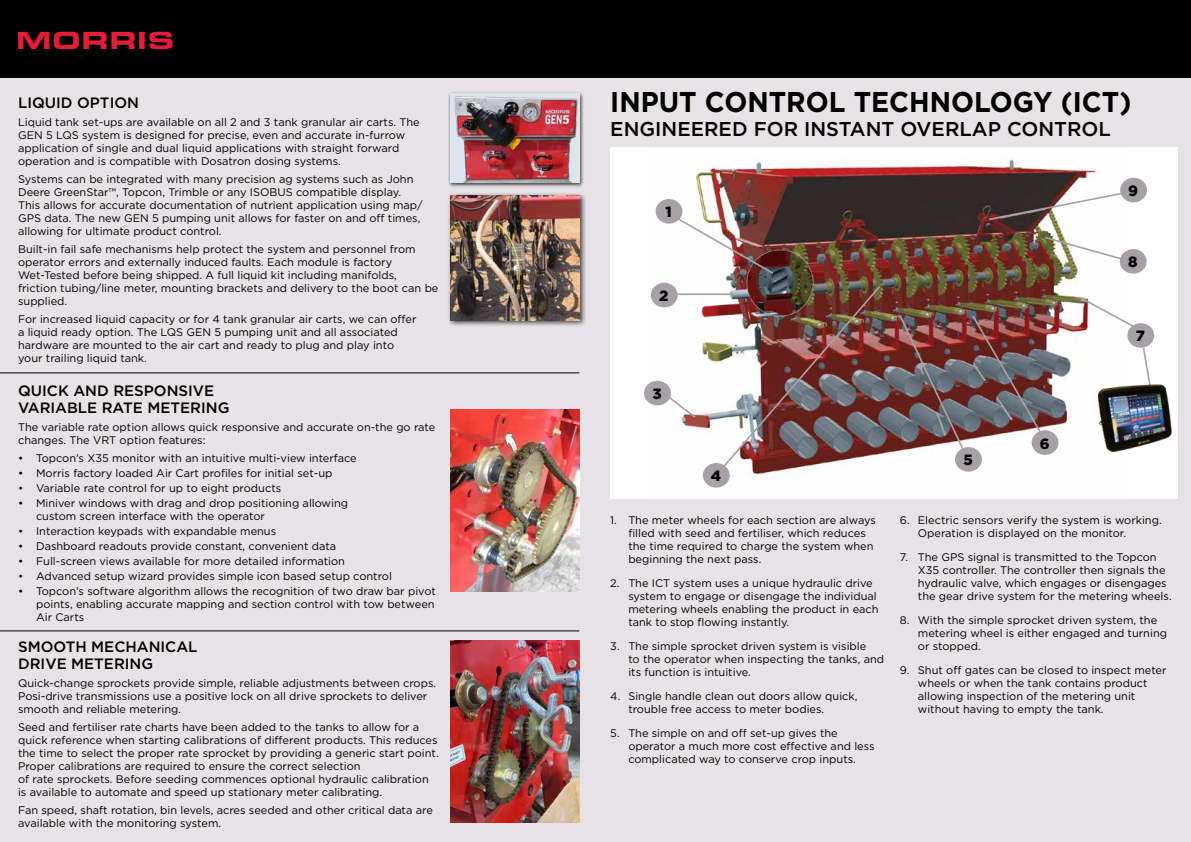
<style>
.page{position:relative;width:1191px;height:842px;background:#e6e2e5}
.page>*{position:absolute;margin:0;border:0;box-sizing:border-box;transform-origin:0 0}
.t1{font:700 28.6px "Gotham";color:#000;scale:.95 1}
.t2{font:900 25.7px "Eurostile Ext";color:#e21d38;scale:1.08 1}
.t3{font:500 20px "Gotham";color:#000}
.t4{font:500 15px/17px "Gotham";color:#000}
.t5{font:900 14.9px "Gotham";color:#000}
.t6{font:11px/13px "Gotham";color:#000}
</style>
<div class="page">
<div style="left:0;top:0;width:1191px;height:77px;background:#000"></div>
<hr style="left:14px;top:58px;width:162px;height:1px;background:#fff">
<hr style="left:137px;top:25px;width:39px;height:1px;background:#fff">
<hr style="left:14px;top:25px;width:39px;height:1px;background:#fff">
<img style="left:450px;top:410px;width:129px;height:181px">
<img style="left:450px;top:640px;width:129px;height:182px">
<div style="left:610px;top:147px;width:567px;height:352px;background:#fff"></div>
<img style="left:650px;top:158px;width:474px;height:329px">
<div style="left:655px;top:199px;width:27px;height:25px;background:#a7a1a7;border-radius:50%"></div>
<img style="left:676px;top:217px;width:99px;height:59px">
<div style="left:651px;top:283px;width:26px;height:24px;background:#a7a1a7;border-radius:50%"></div>
<div style="left:644px;top:381px;width:27px;height:24px;background:#a7a1a7;border-radius:50%"></div>
<div style="left:703px;top:463px;width:26px;height:25px;background:#a7a1a7;border-radius:50%"></div>
<div style="left:955px;top:447px;width:27px;height:25px;background:#a7a1a7;border-radius:50%"></div>
<div style="left:1031px;top:430px;width:27px;height:25px;background:#a7a1a7;border-radius:50%"></div>
<div style="left:1127px;top:323px;width:27px;height:25px;background:#a7a1a7;border-radius:50%"></div>
<div style="left:1119px;top:249px;width:27px;height:25px;background:#a7a1a7;border-radius:50%"></div>
<div style="left:1120px;top:178px;width:27px;height:24px;background:#a7a1a7;border-radius:50%"></div>
<hr style="left:677px;top:293px;width:57px;height:2px;background:#a7a1a7">
<svg style="left:667px;top:395px;width:30px;height:24px"></svg>
<img style="left:721px;top:284px;width:160px;height:185px">
<img style="left:898px;top:314px;width:67px;height:138px">
<img style="left:971px;top:314px;width:72px;height:123px">
<svg style="left:1079px;top:296px;width:56px;height:32px"></svg>
<svg style="left:1141px;top:346px;width:9px;height:35px"></svg>
<img style="left:1091px;top:381px;width:87px;height:74px">
<svg style="left:1043px;top:235px;width:86px;height:28px"></svg>
<svg style="left:987px;top:190px;width:142px;height:31px"></svg>
<hr style="left:0;top:630px;width:579px;height:1px;background:#000">
<hr style="left:0;top:372px;width:579px;height:1px;background:#000">
<div style="left:448px;top:91px;width:136px;height:97px;background:#000;opacity:.75"></div>
<img style="left:450px;top:94px;width:129px;height:89px">
<div style="left:447px;top:192px;width:139px;height:135px;background:#000;opacity:.75"></div>
<img style="left:450px;top:195px;width:129px;height:125px">
<h2 class="t2" style="left:16px;top:21px;width:149px">MORRIS</h2>
<h3 class="t4" style="left:18px;top:94px;width:122px">LIQUID OPTION</h3>
<p class="t6" style="left:18px;top:116px;width:403px">Liquid tank set-ups are available on all 2 and 3 tank granular air carts. The GEN 5 LQS system is designed for precise, even and accurate in-furrow application of single and dual liquid applications with straight forward operation and is compatible with Dosatron dosing systems.</p>
<p class="t6" style="left:18px;top:173px;width:406px">Systems can be integrated with many precision ag systems such as John Deere GreenStar™, Topcon, Trimble or any ISOBUS compatible display.<br>This allows for accurate documentation of nutrient application using map/ GPS data. The new GEN 5 pumping unit allows for faster on and off times, allowing for ultimate product control.</p>
<p class="t6" style="left:18px;top:243px;width:422px">Built-in fail safe mechanisms help protect the system and personnel from operator errors and externally induced faults. Each module is factory Wet-Tested before being shipped. A full liquid kit including manifolds, friction tubing/line meter, mounting brackets and delivery to the boot can be supplied.</p>
<p class="t6" style="left:18px;top:313px;width:400px">For increased liquid capacity or for 4 tank granular air carts, we can offer a liquid ready option. The LQS GEN 5 pumping unit and all associated hardware are mounted to the air cart and ready to plug and play into your trailing liquid tank.</p>
<h3 class="t4" style="left:18px;top:382px;width:213px">QUICK AND RESPONSIVE<br>VARIABLE RATE METERING</h3>
<p class="t6" style="left:18px;top:421px;width:419px">The variable rate option allows quick responsive and accurate on-the go rate changes. The VRT option features:</p>
<p class="t6" style="left:18px;top:452px;width:340px">• Topcon’s X35 monitor with an intuitive multi-view interface</p>
<p class="t6" style="left:18px;top:467px;width:316px">• Morris factory loaded Air Cart profiles for initial set-up</p>
<p class="t6" style="left:18px;top:482px;width:265px">• Variable rate control for up to eight products</p>
<p class="t6" style="left:36px;top:497px;width:313px;text-indent:-18px">• Miniver windows with drag and drop positioning allowing custom screen interface with the operator</p>
<p class="t6" style="left:18px;top:525px;width:260px">• Interaction keypads with expandable menus</p>
<p class="t6" style="left:18px;top:540px;width:320px">• Dashboard readouts provide constant, convenient data</p>
<p class="t6" style="left:18px;top:555px;width:328px">• Full-screen views available for more detailed information</p>
<p class="t6" style="left:18px;top:570px;width:375px">• Advanced setup wizard provides simple icon based setup control</p>
<p class="t6" style="left:36px;top:585px;width:401px;text-align:justify;text-indent:-18px">• Topcon’s software algorithm allows the recognition of two draw bar pivot points, enabling accurate mapping and section control with tow between Air Carts</p>
<h3 class="t4" style="left:18px;top:638px;width:181px">SMOOTH MECHANICAL<br>DRIVE METERING</h3>
<p class="t6" style="left:18px;top:677px;width:419px">Quick-change sprockets provide simple, reliable adjustments between crops.<br>Posi-drive transmissions use a positive lock on all drive sprockets to deliver smooth and reliable metering.</p>
<p class="t6" style="left:18px;top:721px;width:422px">Seed and fertiliser rate charts have been added to the tanks to allow for a quick reference when starting calibrations of different products. This reduces the time to select the proper rate sprocket by providing a generic start point.<br>Proper calibrations are required to ensure the correct selection<br>of rate sprockets. Before seeding commences optional hydraulic calibration is available to automate and speed up stationary meter calibrating.</p>
<p class="t6" style="left:18px;top:804px;width:416px">Fan speed, shaft rotation, bin levels, acres seeded and other critical data are available with the monitoring system.</p>
<h1 class="t1" style="left:610px;top:83px;width:550px">INPUT CONTROL TECHNOLOGY (ICT)</h1>
<h3 class="t3" style="left:610px;top:116px;width:502px">ENGINEERED FOR INSTANT OVERLAP CONTROL</h3>
<h3 class="t5" style="left:665px;top:202px;width:8px">1</h3>
<h3 class="t5" style="left:659px;top:285px;width:11px">2</h3>
<h3 class="t5" style="left:1128px;top:180px;width:11px">9</h3>
<h3 class="t5" style="left:1128px;top:252px;width:11px">8</h3>
<h3 class="t5" style="left:1135px;top:326px;width:11px">7</h3>
<h3 class="t5" style="left:652px;top:383px;width:11px">3</h3>
<h3 class="t5" style="left:710px;top:466px;width:12px">4</h3>
<p class="t6" style="left:628px;top:513px;width:249px;text-indent:-18px">1. The meter wheels for each section are always filled with seed and fertiliser, which reduces the time required to charge the system when beginning the next pass.</p>
<p class="t6" style="left:628px;top:576px;width:252px;text-indent:-18px">2. The ICT system uses a unique hydraulic drive system to engage or disengage the individual metering wheels enabling the product in each tank to stop flowing instantly.</p>
<p class="t6" style="left:628px;top:639px;width:257px;text-indent:-18px">3. The simple sprocket driven system is visible<br>to the operator when inspecting the tanks, and its function is intuitive.</p>
<p class="t6" style="left:628px;top:689px;width:231px;text-indent:-18px">4. Single handle clean out doors allow quick, trouble free access to meter bodies.</p>
<p class="t6" style="left:628px;top:726px;width:248px;text-indent:-18px">5. The simple on and off set-up gives the operator a much more cost effective and less complicated way to conserve crop inputs.</p>
<h3 class="t5" style="left:963px;top:450px;width:11px">5</h3>
<h3 class="t5" style="left:1039px;top:433px;width:11px">6</h3>
<p class="t6" style="left:918px;top:513px;width:245px;text-indent:-18px">6. Electric sensors verify the system is working.<br>Operation is displayed on the monitor.</p>
<p class="t6" style="left:918px;top:550px;width:255px;text-indent:-18px">7. The GPS signal is transmitted to the Topcon X35 controller. The controller then signals the hydraulic valve, which engages or disengages the gear drive system for the metering wheels.</p>
<p class="t6" style="left:918px;top:613px;width:251px;text-indent:-18px">8. With the simple sprocket driven system, the metering wheel is either engaged and turning or stopped.</p>
<p class="t6" style="left:918px;top:663px;width:250px;text-indent:-18px">9. Shut off gates can be closed to inspect meter wheels or when the tank contains product allowing inspection of the metering unit without having to empty the tank.</p>
</div>
